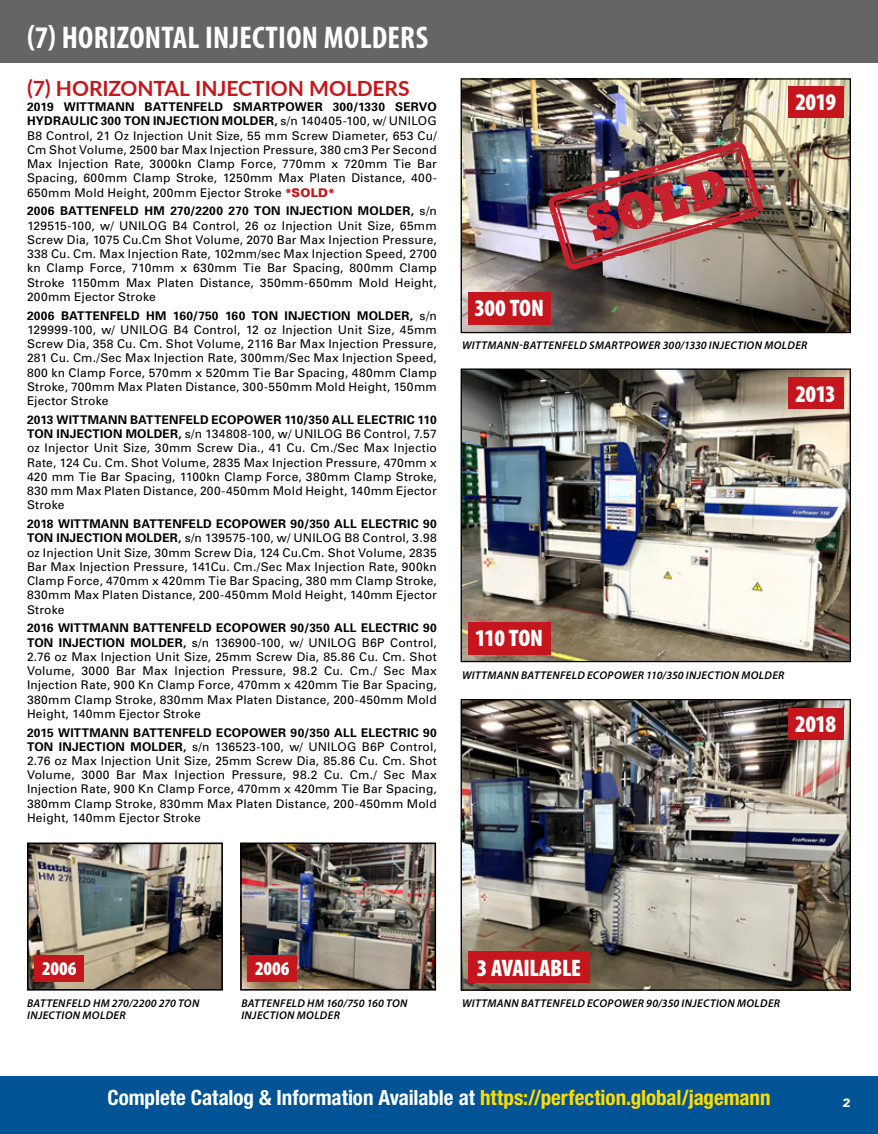
<style>
.page{position:relative;width:878px;height:1134px;background:#fff}
.page>*{position:absolute;margin:0;border:0;box-sizing:border-box;transform-origin:0 0}
.t1{font:700 condensed 31.5px "Myriad Pro";letter-spacing:.01em;color:#fff}
.t2{font:900 condensed 24px "Myriad Pro";letter-spacing:-.02em;color:#fff}
.t3{font:700 condensed 21px "Helvetica Neue LT Std";color:#fff}
.t4{font:700 21px "Lato";color:#c4161c}
.t5{font:900 condensed 19.5px "Myriad Pro";color:#fff}
.t6{font:12px/14.2px "Univers";letter-spacing:.02em;color:#000;text-align:justify}
.t7{font:900 12px "Univers";color:#fff}
.t8{font:italic 600 11.25px/12px "Myriad Pro";letter-spacing:.03em;color:#000}
.s1{font-weight:700}
.s2{font-weight:900;color:#c4161c}
.s3{color:#fd0}
</style>
<div class="page">
<div style="left:0;top:0;width:878px;height:62px;background:#656565"></div>
<img style="left:462px;top:80px;width:387px;height:251px">
<div style="left:460px;top:78px;width:391px;height:255px;border:1px solid #000"></div>
<img style="left:462px;top:370px;width:387px;height:290px">
<div style="left:460px;top:368px;width:391px;height:294px;border:1px solid #000"></div>
<img style="left:462px;top:701px;width:387px;height:288px">
<div style="left:460px;top:699px;width:391px;height:292px;border:1px solid #000"></div>
<div style="left:0;top:1077px;width:878px;height:57px;background:#005495"></div>
<img style="left:30px;top:846px;width:190px;height:142px">
<div style="left:27px;top:843px;width:196px;height:148px;border:2px solid #000"></div>
<img style="left:243px;top:846px;width:190px;height:142px">
<div style="left:240px;top:843px;width:196px;height:148px;border:2px solid #000"></div>
<div style="left:788px;top:86px;width:55px;height:31px;background:#c4161c"></div>
<div style="left:788px;top:378px;width:55px;height:31px;background:#c4161c"></div>
<div style="left:788px;top:708px;width:55px;height:31px;background:#c4161c"></div>
<div style="left:468px;top:952px;width:121px;height:31px;background:#c4161c"></div>
<div style="left:468px;top:622px;width:82px;height:32px;background:#c4161c"></div>
<div style="left:468px;top:292px;width:82px;height:32px;background:#c4161c"></div>
<div style="left:34px;top:955px;width:50px;height:27px;background:#c4161c"></div>
<div style="left:248px;top:955px;width:49px;height:27px;background:#c4161c"></div>
<img style="left:548px;top:142px;width:215px;height:127px">
<h1 class="t1" style="left:27px;top:17px;width:402px">(7) HORIZONTAL INJECTION MOLDERS</h1>
<h3 class="t4" style="left:27px;top:72px;width:384px">(7) HORIZONTAL INJECTION MOLDERS</h3>
<p class="t6" style="left:27px;top:100px;width:411px"><span class="s1">2019 WITTMANN BATTENFELD SMARTPOWER 300/1330 SERVO HYDRAULIC 300 TON INJECTION MOLDER,</span> s/n 140405-100, w/ UNILOG B8 Control, 21 Oz Injection Unit Size, 55 mm Screw Diameter, 653 Cu/ Cm Shot Volume, 2500 bar Max Injection Pressure, 380 cm3 Per Second Max Injection Rate, 3000kn Clamp Force, 770mm x 720mm Tie Bar Spacing, 600mm Clamp Stroke, 1250mm Max Platen Distance, 400- 650mm Mold Height, 200mm Ejector Stroke <span class="s2">*SOLD*</span></p>
<p class="t6" style="left:27px;top:204px;width:411px"><span class="s1">2006 BATTENFELD HM 270/2200 270 TON INJECTION MOLDER,</span> s/n 129515-100, w/ UNILOG B4 Control, 26 oz Injection Unit Size, 65mm Screw Dia, 1075 Cu.Cm Shot Volume, 2070 Bar Max Injection Pressure, 338 Cu. Cm. Max Injection Rate, 102mm/sec Max Injection Speed, 2700 kn Clamp Force, 710mm x 630mm Tie Bar Spacing, 800mm Clamp Stroke 1150mm Max Platen Distance, 350mm-650mm Mold Height, 200mm Ejector Stroke</p>
<p class="t6" style="left:27px;top:308px;width:411px"><span class="s1">2006 BATTENFELD HM 160/750 160 TON INJECTION MOLDER,</span> s/n 129999-100, w/ UNILOG B4 Control, 12 oz Injection Unit Size, 45mm Screw Dia, 358 Cu. Cm. Shot Volume, 2116 Bar Max Injection Pressure, 281 Cu. Cm./Sec Max Injection Rate, 300mm/Sec Max Injection Speed, 800 kn Clamp Force, 570mm x 520mm Tie Bar Spacing, 480mm Clamp Stroke, 700mm Max Platen Distance, 300-550mm Mold Height, 150mm Ejector Stroke</p>
<p class="t6" style="left:27px;top:413px;width:411px"><span class="s1">2013 WITTMANN BATTENFELD ECOPOWER 110/350 ALL ELECTRIC 110<br>TON INJECTION MOLDER,</span> s/n 134808-100, w/ UNILOG B6 Control, 7.57 oz Injector Unit Size, 30mm Screw Dia., 41 Cu. Cm./Sec Max Injectio Rate, 124 Cu. Cm. Shot Volume, 2835 Max Injection Pressure, 470mm x 420 mm Tie Bar Spacing, 1100kn Clamp Force, 380mm Clamp Stroke, 830 mm Max Platen Distance, 200-450mm Mold Height, 140mm Ejector Stroke</p>
<p class="t6" style="left:27px;top:517px;width:411px"><span class="s1">2018 WITTMANN BATTENFELD ECOPOWER 90/350 ALL ELECTRIC 90<br>TON INJECTION MOLDER,</span> s/n 139575-100, w/ UNILOG B8 Control, 3.98 oz Injection Unit Size, 30mm Screw Dia, 124 Cu.Cm. Shot Volume, 2835<br>Bar Max Injection Pressure, 141Cu. Cm./Sec Max Injection Rate, 900kn Clamp Force, 470mm x 420mm Tie Bar Spacing, 380 mm Clamp Stroke, 830mm Max Platen Distance, 200-450mm Mold Height, 140mm Ejector Stroke</p>
<p class="t6" style="left:27px;top:621px;width:411px"><span class="s1">2016 WITTMANN BATTENFELD ECOPOWER 90/350 ALL ELECTRIC 90<br>TON INJECTION MOLDER,</span> s/n 136900-100, w/ UNILOG B6P Control, 2.76 oz Max Injection Unit Size, 25mm Screw Dia, 85.86 Cu. Cm. Shot Volume, 3000 Bar Max Injection Pressure, 98.2 Cu. Cm./ Sec Max Injection Rate, 900 Kn Clamp Force, 470mm x 420mm Tie Bar Spacing, 380mm Clamp Stroke, 830mm Max Platen Distance, 200-450mm Mold Height, 140mm Ejector Stroke</p>
<p class="t6" style="left:27px;top:725px;width:411px"><span class="s1">2015 WITTMANN BATTENFELD ECOPOWER 90/350 ALL ELECTRIC 90<br>TON INJECTION MOLDER,</span> s/n 136523-100, w/ UNILOG B6P Control, 2.76 oz Max Injection Unit Size, 25mm Screw Dia, 85.86 Cu. Cm. Shot Volume, 3000 Bar Max Injection Pressure, 98.2 Cu. Cm./ Sec Max Injection Rate, 900 Kn Clamp Force, 470mm x 420mm Tie Bar Spacing, 380mm Clamp Stroke, 830mm Max Platen Distance, 200-450mm Mold Height, 140mm Ejector Stroke</p>
<h2 class="t2" style="left:474px;top:293px;width:71px">300 TON</h2>
<h2 class="t2" style="left:795px;top:87px;width:42px">2019</h2>
<p class="t8" style="left:462px;top:339px;width:347px">WITTMANN-BATTENFELD SMARTPOWER 300/1330 INJECTION MOLDER</p>
<h2 class="t2" style="left:795px;top:379px;width:42px">2013</h2>
<h2 class="t2" style="left:475px;top:623px;width:69px">110 TON</h2>
<p class="t8" style="left:462px;top:669px;width:324px">WITTMANN BATTENFELD ECOPOWER 110/350 INJECTION MOLDER</p>
<h2 class="t2" style="left:795px;top:709px;width:42px">2018</h2>
<h3 class="t5" style="left:42px;top:956px;width:36px">2006</h3>
<h3 class="t5" style="left:255px;top:956px;width:36px">2006</h3>
<h2 class="t2" style="left:476px;top:952px;width:106px">3 AVAILABLE</h2>
<p class="t8" style="left:27px;top:997px;width:174px">BATTENFELD HM 270/2200 270 TON</p>
<p class="t8" style="left:462px;top:997px;width:320px">WITTMANN BATTENFELD ECOPOWER 90/350 INJECTION MOLDER</p>
<p class="t8" style="left:27px;top:1009px;width:100px">INJECTION MOLDER</p>
<p class="t8" style="left:241px;top:997px;width:168px">BATTENFELD HM 160/750 160 TON<br>INJECTION MOLDER</p>
<h3 class="t3" style="left:107px;top:1085px;width:664px">Complete Catalog &amp; Information Available at <span class="s3">https://perfection.global/jagemann</span></h3>
<p class="t7" style="left:842px;top:1095px;width:10px">2</p>
</div>
